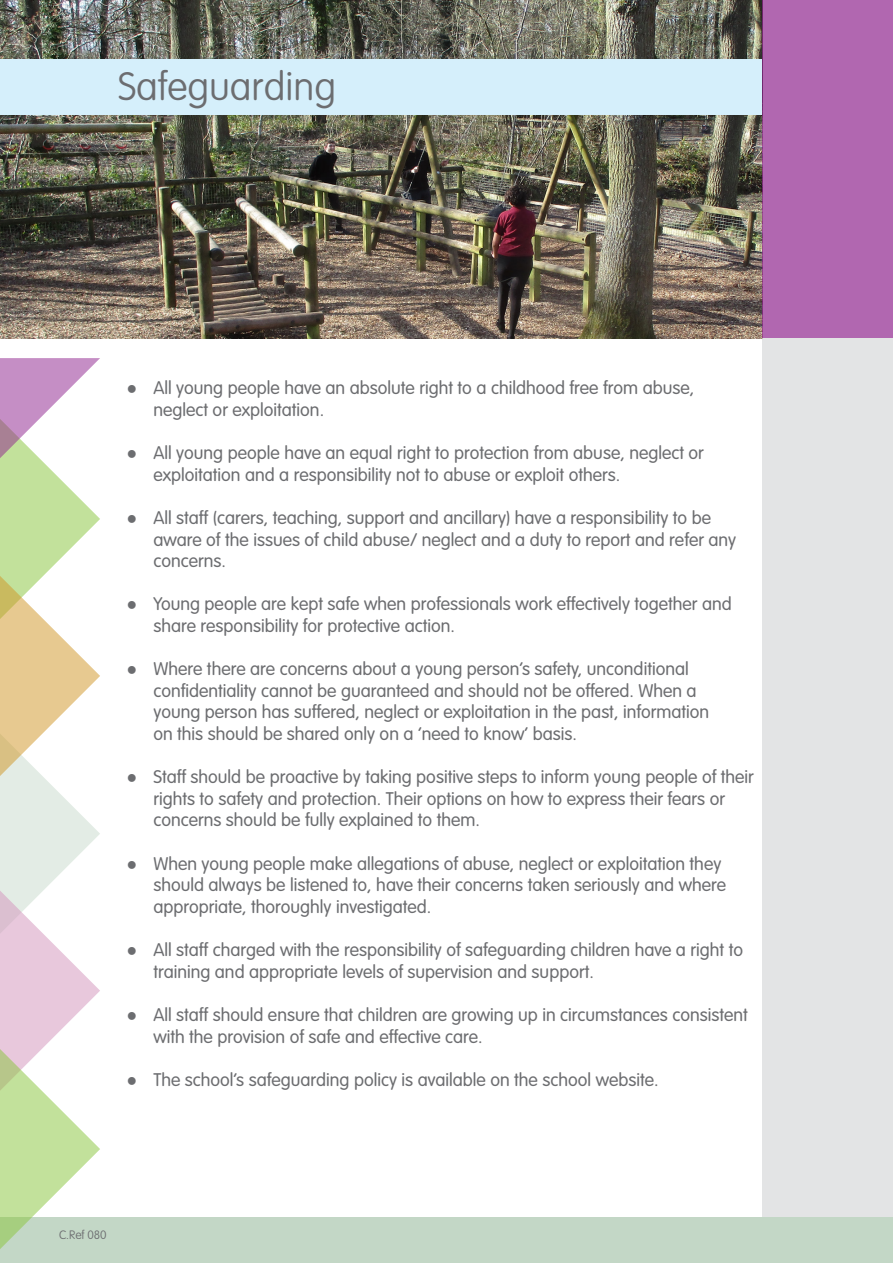
<style>
.page{position:relative;width:893px;height:1263px;background:#fff}
.page>*{position:absolute;margin:0;border:0;box-sizing:border-box;transform-origin:0 0}
.t1{font:100 39px "VAG Rounded Std";color:#6c6d70}
.t2{font:300 18px/21.6px "VAG Rounded Std";color:#6c6d70}
.t3{font:100 12px "VAG Rounded Std";color:#6c6d70}
.s1{font-family:"Century Gothic";font-weight:700}
</style>
<div class="page">
<img style="left:0;top:0;width:762px;height:338px">
<div style="left:762px;top:338px;width:131px;height:925px;background:#e3e4e5"></div>
<div style="left:0;top:1217px;width:893px;height:46px;background:#c3d7c6"></div>
<div style="left:762px;top:0;width:131px;height:338px;background:#b167b0"></div>
<svg style="left:0;top:358px;width:100px;height:891px"></svg>
<div style="left:0;top:60px;width:761px;height:55px;background:#d5effb"></div>
<p class="t1" style="left:118px;top:64px;width:220px">Safeguarding</p>
<p class="t2" style="left:126px;top:378px;width:569px"><span class="s1">●</span> All young people have an absolute right to a childhood free from abuse,</p>
<p class="t2" style="left:153px;top:400px;width:172px">neglect or exploitation.</p>
<p class="t2" style="left:153px;top:443px;width:552px;text-indent:-27px"><span class="s1">●</span> All young people have an equal right to protection from abuse, neglect or exploitation and a responsibility not to abuse or exploit others.</p>
<p class="t2" style="left:153px;top:508px;width:584px;text-indent:-27px"><span class="s1">●</span> All staff (carers, teaching, support and ancillary) have a responsibility to be aware of the issues of child abuse/ neglect and a duty to report and refer any concerns.</p>
<p class="t2" style="left:153px;top:594px;width:580px;text-indent:-27px"><span class="s1">●</span> Young people are kept safe when professionals work effectively together and share responsibility for protective action.</p>
<p class="t2" style="left:153px;top:659px;width:557px;text-indent:-27px"><span class="s1">●</span> Where there are concerns about a young person’s safety, unconditional confidentiality cannot be guaranteed and should not be offered. When a young person has suffered, neglect or exploitation in the past, information</p>
<p class="t2" style="left:153px;top:724px;width:425px">on this should be shared only on a ‘need to know’ basis.</p>
<p class="t2" style="left:153px;top:767px;width:602px;text-indent:-27px"><span class="s1">●</span> Staff should be proactive by taking positive steps to inform young people of their rights to safety and protection. Their options on how to express their fears or concerns should be fully explained to them.</p>
<p class="t2" style="left:153px;top:853px;width:574px;text-indent:-27px"><span class="s1">●</span> When young people make allegations of abuse, neglect or exploitation they should always be listened to, have their concerns taken seriously and where appropriate, thoroughly investigated.</p>
<p class="t2" style="left:153px;top:940px;width:591px;text-indent:-27px"><span class="s1">●</span> All staff charged with the responsibility of safeguarding children have a right to training and appropriate levels of supervision and support.</p>
<p class="t2" style="left:153px;top:1004px;width:596px;text-indent:-27px"><span class="s1">●</span> All staff should ensure that children are growing up in circumstances consistent with the provision of safe and effective care.</p>
<p class="t2" style="left:126px;top:1069px;width:534px"><span class="s1">●</span> The school’s safeguarding policy is available on the school website.</p>
<p class="t3" style="left:59px;top:1227px;width:49px">C.Ref 080</p>
</div>
